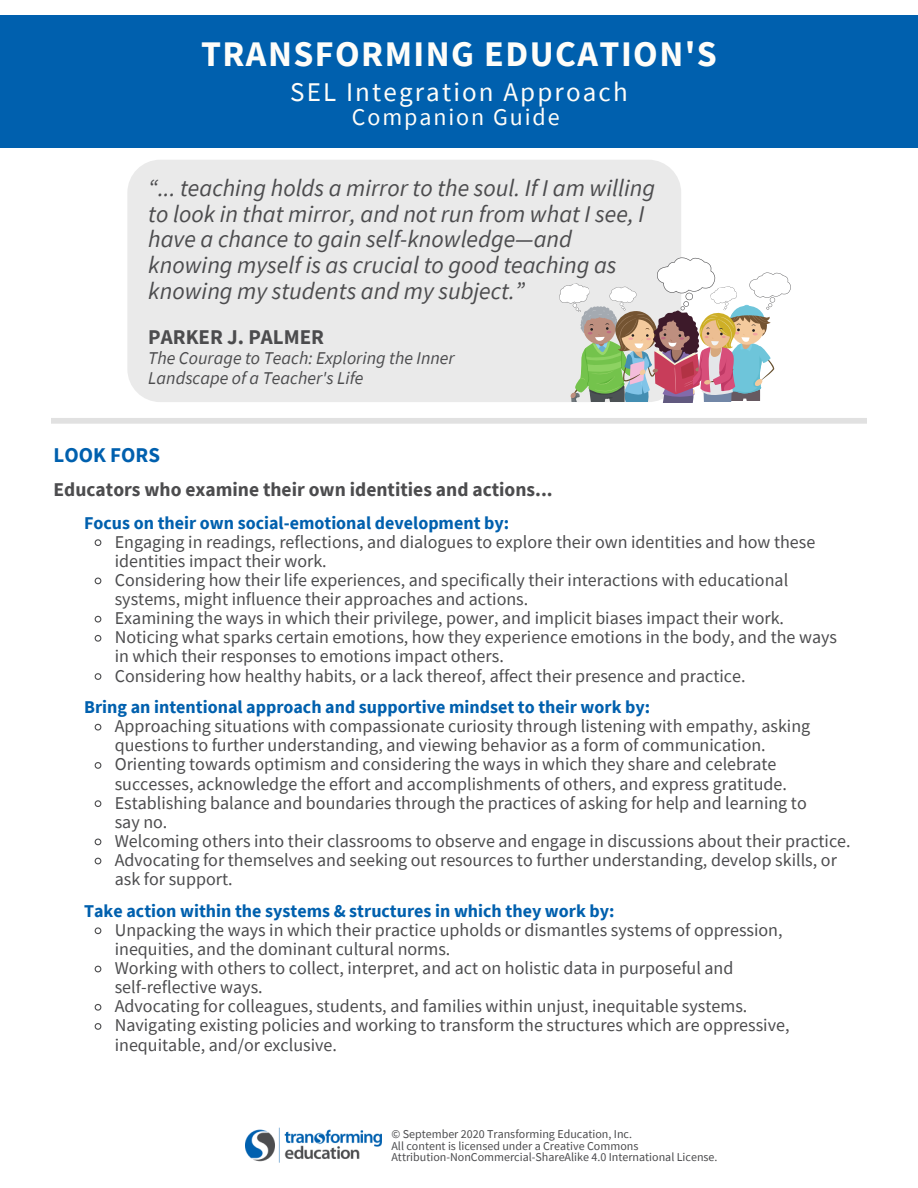
<style>
.page{position:relative;width:918px;height:1188px;background:#fff}
.page>*{position:absolute;margin:0;border:0;box-sizing:border-box;transform-origin:0 0}
.t1{font:700 36px "Source Sans Pro";letter-spacing:.04em;color:#fefdf9}
.t2{font:27px "Source Sans Pro";letter-spacing:.08em;color:#fefdf9}
.t3{font:italic 24px/25.8px "Source Sans Pro";color:#4c4c4e}
.t4{font:24px "Source Sans Pro";letter-spacing:.08em;color:#fefdf9}
.t5{font:700 21px "Source Sans Pro";color:#4c4c4e}
.t6{font:700 21px "Source Sans Pro";color:#0060ae}
.t7{font:700 19.5px "Source Sans Pro";color:#4c4c4e}
.t8{font:18px/19.2px "Source Sans Pro";color:#4c4c4e}
.t9{font:700 18px "Source Sans Pro";color:#0060ae}
.t10{font:italic 18px/19.2px "Source Sans Pro";color:#4c4c4e}
.t11{font:12px/11.4px "Source Sans Pro";color:#4c4c4e}
</style>
<div class="page">
<img style="left:245px;top:1127px;width:136px;height:36px">
<div style="left:0;top:16px;width:918px;height:132px;background:#0060ae"></div>
<svg style="left:94px;top:539px;width:8px;height:7px"></svg>
<svg style="left:94px;top:577px;width:8px;height:8px"></svg>
<svg style="left:94px;top:615px;width:8px;height:8px"></svg>
<svg style="left:94px;top:635px;width:8px;height:7px"></svg>
<svg style="left:94px;top:673px;width:8px;height:7px"></svg>
<svg style="left:94px;top:723px;width:8px;height:8px"></svg>
<svg style="left:94px;top:762px;width:8px;height:7px"></svg>
<svg style="left:94px;top:800px;width:8px;height:7px"></svg>
<svg style="left:94px;top:838px;width:8px;height:8px"></svg>
<svg style="left:94px;top:857px;width:8px;height:8px"></svg>
<svg style="left:94px;top:927px;width:8px;height:8px"></svg>
<svg style="left:94px;top:965px;width:8px;height:8px"></svg>
<svg style="left:94px;top:1004px;width:8px;height:7px"></svg>
<svg style="left:94px;top:1023px;width:8px;height:7px"></svg>
<div style="left:127px;top:160px;width:554px;height:242px;background:#eaeaea;border-radius:33px"></div>
<svg style="left:52px;top:257px;width:814px;height:167px"></svg>
<h1 class="t1" style="left:201px;top:31px;width:517px">TRANSFORMING EDUCATION'S</h1>
<h2 class="t2" style="left:290px;top:74px;width:339px">SEL Integration Approach</h2>
<h3 class="t4" style="left:352px;top:102px;width:209px">Companion Guide</h3>
<h3 class="t3" style="left:148px;top:174px;width:508px">“... teaching holds a mirror to the soul. If I am willing to look in that mirror, and not run from what I see, I have a chance to gain self-knowledge—and knowing myself is as crucial to good teaching as knowing my students and my subject.”</h3>
<p class="t5" style="left:148px;top:324px;width:177px">PARKER J. PALMER</p>
<p class="t10" style="left:148px;top:348px;width:308px">The Courage to Teach: Exploring the Inner<br>Landscape of a Teacher's Life</p>
<p class="t6" style="left:54px;top:442px;width:108px">LOOK FORS</p>
<p class="t7" style="left:54px;top:477px;width:501px">Educators who examine their own identities and actions...</p>
<p class="t9" style="left:84px;top:511px;width:427px">Focus on their own social-emotional development by:</p>
<p class="t8" style="left:115px;top:532px;width:702px">Engaging in readings, reflections, and dialogues to explore their own identities and how these identities impact their work.<br>Considering how their life experiences, and specifically their interactions with educational</p>
<p class="t8" style="left:115px;top:608px;width:724px">Examining the ways in which their privilege, power, and implicit biases impact their work.<br>Noticing what sparks certain emotions, how they experience emotions in the body, and the ways</p>
<p class="t8" style="left:115px;top:666px;width:632px">Considering how healthy habits, or a lack thereof, affect their presence and practice.</p>
<p class="t8" style="left:115px;top:716px;width:697px">Approaching situations with compassionate curiosity through listening with empathy, asking questions to further understanding, and viewing behavior as a form of communication.<br>Orienting towards optimism and considering the ways in which they share and celebrate</p>
<p class="t8" style="left:115px;top:783px;width:737px;line-height:38.2px">Establishing balance and boundaries through the practices of asking for help and learning to<br>Welcoming others into their classrooms to observe and engage in discussions about their practice.</p>
<p class="t8" style="left:115px;top:850px;width:724px">Advocating for themselves and seeking out resources to further understanding, develop skills, or</p>
<p class="t8" style="left:115px;top:589px;width:415px">systems, might influence their approaches and actions.</p>
<p class="t8" style="left:115px;top:646px;width:391px">in which their responses to emotions impact others.</p>
<p class="t9" style="left:84px;top:695px;width:568px">Bring an intentional approach and supportive mindset to their work by:</p>
<p class="t8" style="left:115px;top:764px;width:674px;line-height:38.2px">successes, acknowledge the effort and accomplishments of others, and express gratitude. say no.</p>
<p class="t8" style="left:115px;top:869px;width:119px">ask for support.</p>
<p class="t9" style="left:84px;top:899px;width:532px">Take action within the systems &amp; structures in which they work by:</p>
<p class="t8" style="left:115px;top:929px;width:337px;line-height:38.2px">inequities, and the dominant cultural norms. self-reflective ways.</p>
<p class="t8" style="left:115px;top:910px;width:669px;line-height:38.2px">Unpacking the ways in which their practice upholds or dismantles systems of oppression,<br>Working with others to collect, interpret, and act on holistic data in purposeful and<br>Advocating for colleagues, students, and families within unjust, inequitable systems.</p>
<p class="t8" style="left:115px;top:1015px;width:676px">Navigating existing policies and working to transform the structures which are oppressive, inequitable, and/or exclusive.</p>
<p class="t11" style="left:391px;top:1128px;width:328px">© September 2020 Transforming Education, Inc.<br>All content is licensed under a Creative Commons<br>Attribution-NonCommercial-ShareAlike 4.0 International License.</p>
</div>
